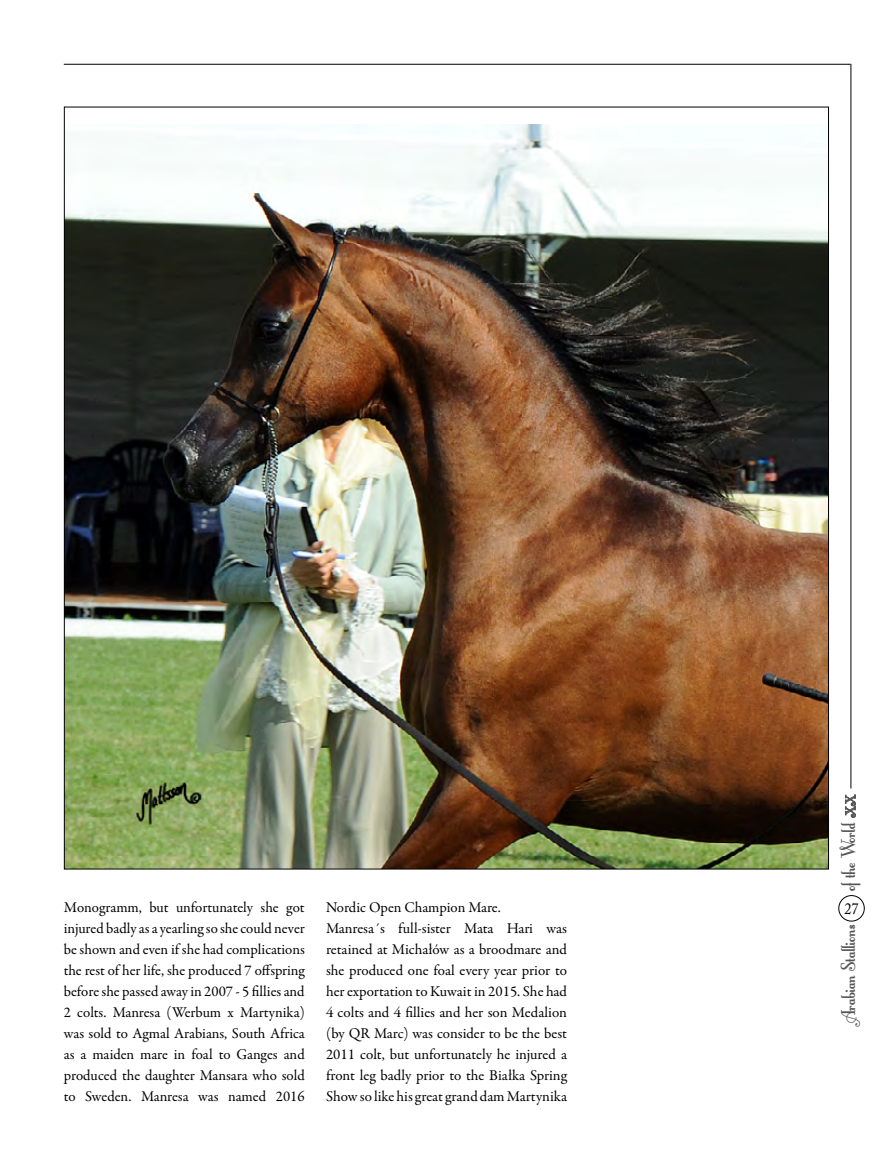
<style>
.page{position:relative;width:893px;height:1170px;background:#fff}
.page>*{position:absolute;margin:0;border:0;box-sizing:border-box;transform-origin:0 0}
.t1{font:24px "Fontleroy Brown";letter-spacing:-.005em;color:#575756}
.t2{font:15.75px "Adobe Caslon";color:#000;scale:.9 1}
.t3{font:15px/21px "Garamond Premr Pro";letter-spacing:-.005em;color:#000;text-align:justify}
.s1{font-size:16.8px}
</style>
<div class="page">
<div style="left:838px;top:895px;width:27px;height:26px;border:1px solid #000;border-radius:50%"></div>
<hr style="left:850px;top:64px;width:1px;height:724px;background:#000">
<hr style="left:64px;top:64px;width:786px;height:1px;background:#000">
<img style="left:66px;top:124px;width:761px;height:743px">
<h1 class="t1" style="left:838px;top:891px;width:98px;rotate:-90deg">of the World <span class="s1">xx</span></h1>
<p class="t3" style="left:64px;top:897px;width:242px">Monogramm, but unfortunately she got</p>
<p class="t2" style="left:844px;top:899px;width:17px">27</p>
<p class="t3" style="left:64px;top:918px;width:242px">injured badly as a yearling so she could never be shown and even if she had complications the rest of her life, she produced 7 offspring before she passed away in 2007 - 5 fillies and 2 colts. Manresa (Werbum x Martynika) was sold to Agmal Arabians, South Africa as a maiden mare in foal to Ganges and produced the daughter Mansara who sold to Sweden. Manresa was named 2016</p>
<p class="t3" style="left:326px;top:897px;width:242px;text-align:left">Nordic Open Champion Mare.<br>Manresa´s full-sister Mata Hari was retained at Michałów as a broodmare and she produced one foal every year prior to her exportation to Kuwait in 2015. She had 4 colts and 4 fillies and her son Medalion (by QR Marc) was consider to be the best 2011 colt, but unfortunately he injured a front leg badly prior to the Białka Spring Show so like his great grand dam Martynika</p>
<h1 class="t1" style="left:838px;top:1023px;width:100px;rotate:-90deg">Arabian Stallions</h1>
</div>
